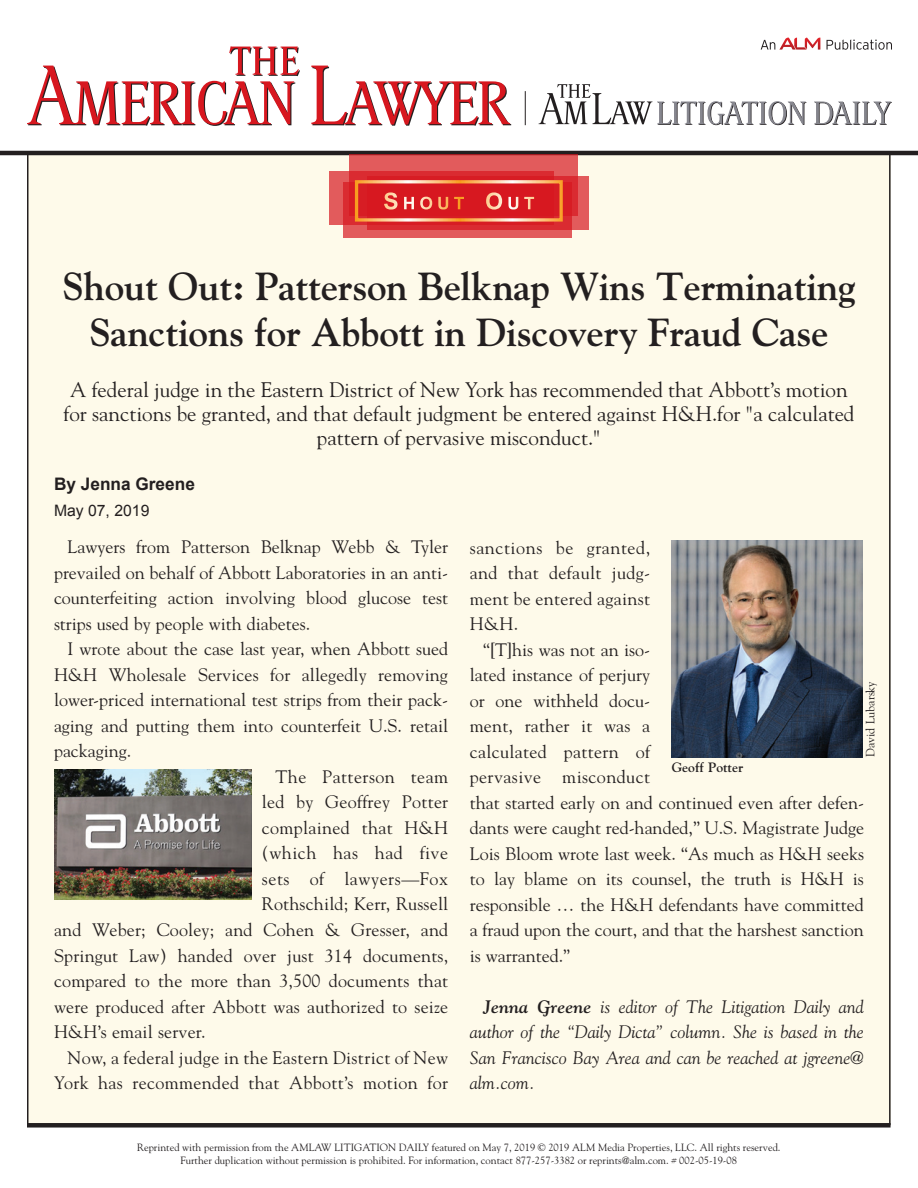
<style>
.page{position:relative;width:918px;height:1188px;background:#fff}
.page>*{position:absolute;margin:0;border:0;box-sizing:border-box;transform-origin:0 0}
.t1{font:700 39px/46.8px "Goudy Std";letter-spacing:-.01em;color:#231f20;text-align:center}
.t2{font:21px/24px "Goudy Std";color:#231f20;text-align:center}
.t3{font:18px/25.5px "Goudy Std";letter-spacing:.005em;color:#231f20;text-align:justify}
.t4{font:italic 18px/25.5px "Goudy Std";color:#231f20;text-align:justify}
.t5{font:18px "Goudy Std";letter-spacing:.025em;color:#231f20}
.t6{font:18px "Goudy Std";letter-spacing:.03em;color:#231f20}
.t7{font:700 17.4px "Arial";letter-spacing:.24em;color:#fff}
.t8{font:700 17.25px "Arial";color:#231f20}
.t9{font:15.75px "Arial";color:#231f20}
.t10{font:700 13.5px "Goudy Std";color:#231f20}
.t11{font:12px "Goudy Std";color:#231f20}
.t12{font:10.5px/13.5px "Goudy Std";color:#231f20}
.s1{font-size:23.1px}
.s2{font-weight:700}
</style>
<div class="page">
<div style="left:27px;top:154px;width:864px;height:971px;background:#fefaea"></div>
<div style="left:27px;top:1123px;width:864px;height:5px;background:#231f20"></div>
<hr style="left:27px;top:154px;width:1px;height:971px;background:#231f20">
<hr style="left:889px;top:154px;width:2px;height:971px;background:#231f20">
<hr style="left:0;top:151px;width:918px;height:4px;background:#231f20">
<svg style="left:311px;top:66px;width:200px;height:60px"></svg>
<svg style="left:27px;top:46px;width:273px;height:80px"></svg>
<svg style="left:827px;top:39px;width:65px;height:11px"></svg>
<svg style="left:761px;top:38px;width:59px;height:12px"></svg>
<svg style="left:814px;top:102px;width:78px;height:23px"></svg>
<svg style="left:539px;top:84px;width:267px;height:41px"></svg>
<hr style="left:525px;top:91px;width:1px;height:34px;background:#231f20">
<div style="left:350px;top:154px;width:228px;height:62px;background:linear-gradient(to right,#e25b5c,#e25b5c)"></div>
<svg style="left:329px;top:171px;width:224px;height:54px;fill:#da2b31"></svg>
<svg style="left:343px;top:182px;width:228px;height:56px;fill:#e25b5c"></svg>
<svg style="left:367px;top:176px;width:222px;height:54px;fill:#d71820"></svg>
<img style="left:54px;top:769px;width:197px;height:131px">
<img style="left:672px;top:540px;width:191px;height:217px">
<p class="t7" style="left:383px;top:192px;width:153px"><span class="s1">S</span>HOUT <span class="s1">O</span> UT</p>
<h1 class="t1" style="left:62px;top:263px;width:795px">Shout Out: Patterson Belknap Wins Terminating<br>Sanctions for Abbott in Discovery Fraud Case</h1>
<p class="t2" style="left:64px;top:377px;width:792px">A federal judge in the Eastern District of New York has recommended that Abbott’s motion for sanctions be granted, and that default judgment be entered against H&amp;H.for "a calculated pattern of pervasive misconduct."</p>
<p class="t8" style="left:54px;top:473px;width:142px">By Jenna Greene</p>
<p class="t9" style="left:54px;top:500px;width:97px">May 07, 2019</p>
<p class="t3" style="left:54px;top:534px;width:396px;text-indent:14px">Lawyers from Patterson Belknap Webb &amp; Tyler prevailed on behalf of Abbott Laboratories in an anti&shy;counterfeiting action involving blood glucose test strips used by people with diabetes.</p>
<p class="t3" style="left:68px;top:636px;width:382px">I wrote about the case last year, when Abbott sued</p>
<p class="t3" style="left:54px;top:662px;width:395px">H&amp;H Wholesale Services for allegedly removing</p>
<p class="t3" style="left:54px;top:687px;width:396px">lower-priced international test strips from their pack-</p>
<p class="t3" style="left:54px;top:713px;width:396px">aging and putting them into counterfeit U.S. retail</p>
<p class="t3" style="left:54px;top:738px;width:79px">packaging.</p>
<p class="t5" style="left:275px;top:766px;width:174px">The Patterson team</p>
<p class="t3" style="left:262px;top:789px;width:188px">led by Geoffrey Potter</p>
<p class="t3" style="left:262px;top:815px;width:188px">complained that H&amp;H</p>
<p class="t5" style="left:262px;top:842px;width:188px">(which has had five</p>
<p class="t6" style="left:262px;top:868px;width:188px">sets of lawyers—Fox</p>
<p class="t3" style="left:262px;top:891px;width:188px">Rothschild; Kerr, Russell</p>
<p class="t3" style="left:54px;top:917px;width:396px">and Weber; Cooley; and Cohen &amp; Gresser, and</p>
<p class="t3" style="left:54px;top:942px;width:396px">Springut Law) handed over just 314 documents,</p>
<p class="t3" style="left:54px;top:968px;width:396px">compared to the more than 3,500 documents that</p>
<p class="t3" style="left:54px;top:993px;width:396px">were produced after Abbott was authorized to seize</p>
<p class="t3" style="left:54px;top:1019px;width:153px">H&amp;H’s email server.</p>
<p class="t3" style="left:68px;top:1044px;width:382px">Now, a federal judge in the Eastern District of New</p>
<p class="t3" style="left:54px;top:1070px;width:396px">York has recommended that Abbott’s motion for</p>
<p class="t3" style="left:470px;top:534px;width:182px">sanctions be granted, and that default judg&shy;ment be entered against H&amp;H.</p>
<p class="t3" style="left:470px;top:636px;width:396px;text-align:left;text-indent:14px">“[T]his was not an iso-<br>lated instance of perjury<br>or one withheld docu-<br>ment, rather it was a<br>calculated pattern of<br>pervasive misconduct<br>that started early on and continued even after defen&shy;dants were caught red-handed,” U.S. Magistrate Judge Lois Bloom wrote last week. “As much as H&amp;H seeks to lay blame on its counsel, the truth is H&amp;H is responsible … the H&amp;H defendants have committed a fraud upon the court, and that the harshest sanction is warranted.”</p>
<p class="t4" style="left:470px;top:994px;width:396px;text-indent:14px"><span class="s2">Jenna Greene</span> is editor of The Litigation Daily and author of the “Daily Dicta” column. She is based in the San Francisco Bay Area and can be reached at jgreene@ alm.com.</p>
<p class="t11" style="left:863px;top:757px;width:77px;rotate:-90deg">David Lubarsky</p>
<p class="t10" style="left:672px;top:759px;width:73px">Geoff Potter</p>
<p class="t12" style="left:137px;top:1140px;width:277px">Reprinted with permission from the AmLaw LITIGATION Daily</p>
<p class="t12" style="left:181px;top:1140px;width:601px;text-indent:251px">featured on May 7, 2019 © 2019 ALM Media Properties, LLC. All rights reserved.<br>Further duplication without permission is prohibited. For information, contact 877-257-3382 or reprints@alm.com. # 002-05-19-08</p>
</div>
